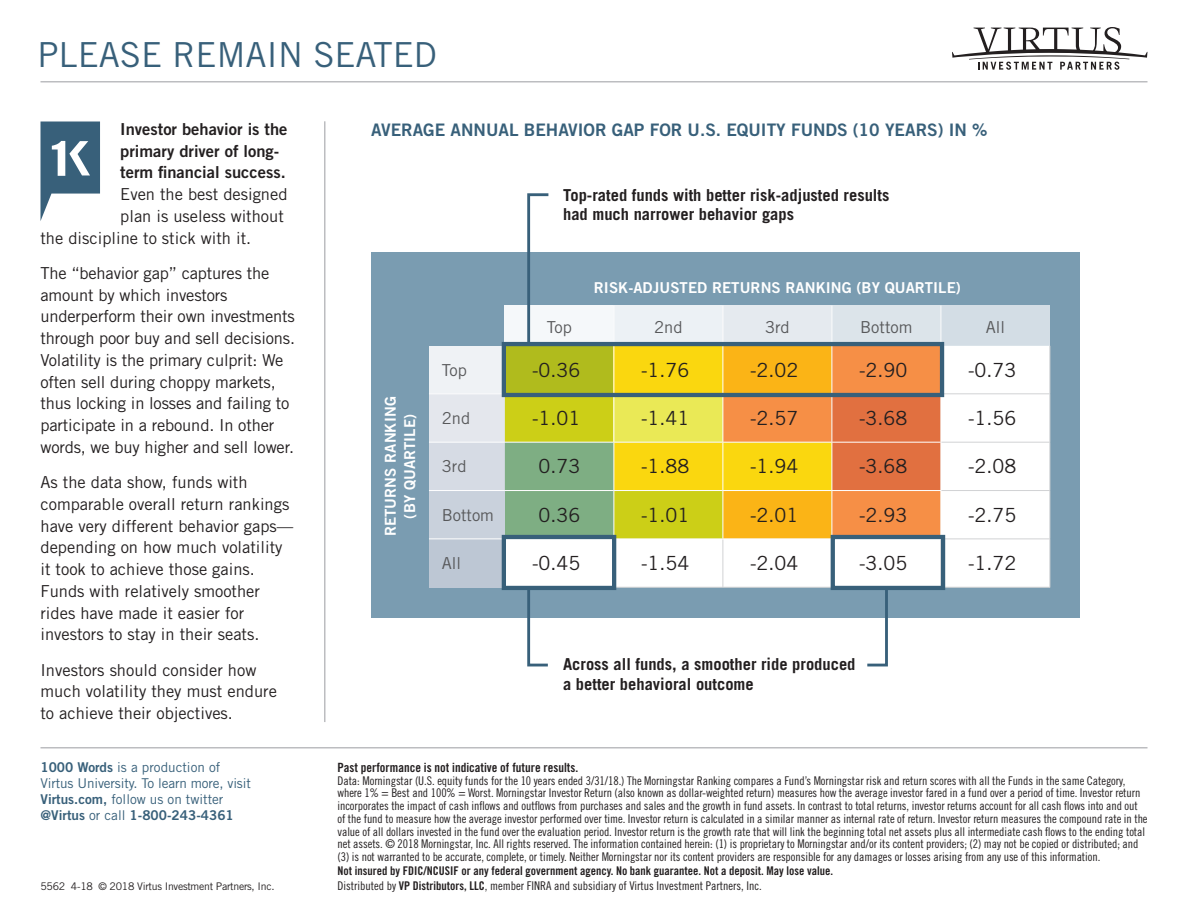
<style>
.page{position:relative;width:1188px;height:918px;background:#fff}
.page>*{position:absolute;margin:0;border:0;box-sizing:border-box;transform-origin:0 0}
.t1{font:34.5px "Trade Gothic LT Std";color:#38607a}
.t2{font:19.5px "Trade Gothic LT Std";color:#231f20}
.t3{font:17.25px "Trade Gothic LT Std Bd 2";color:#38607a}
.Body_Copy{font:16.5px/21.8px "Trade Gothic LT Std";color:#231f20}
.t4{font:700 16.5px/19.5px "Trade Gothic LT Std";color:#231f20}
.Body_Copy-2{font:16.5px "Trade Gothic LT Std Bd 2";color:#231f20}
.t5{font:16.5px "Trade Gothic LT Std";color:#57585a}
.t6{font:15px/19.5px "Trade Gothic LT Std Bd 2";letter-spacing:.005em;color:#fff;text-align:center}
.t7{font:13.5px/16.2px "Trade Gothic LT Std";letter-spacing:-.01em;color:#38607a}
.Footnotes{font:12.75px "Trade Gothic Bold Cond Twenty";color:#231f20}
.Footnotes-2{font:12px/12.8px "Trade Gothic Cond Eighteen";letter-spacing:-.005em;color:#231f20}
.Footnotes-3{font:12px "Trade Gothic Bold Cond Twenty";color:#231f20}
.t8{font:10.5px "Trade Gothic LT Std";letter-spacing:-.025em;color:#231f20}
.s1{font-family:"Trade Gothic LT Std Bd 2"}
.s2{font-family:"Trade Gothic Bold Cond Twenty"}
</style>
<div class="page">
<hr style="left:40px;top:81px;width:1108px;height:1px;background:#bcbdc0">
<hr style="left:40px;top:747px;width:1108px;height:1px;background:#bcbdc0">
<svg style="left:952px;top:27px;width:195px;height:43px"></svg>
<svg style="left:40px;top:122px;width:60px;height:99px"></svg>
<hr style="left:324px;top:121px;width:2px;height:601px;background:#bcbdc0">
<div style="left:371px;top:252px;width:708px;height:366px;background:#7a9cb1"></div>
<div style="left:941px;top:305px;width:109px;height:41px;background:#d3dde5"></div>
<div style="left:429px;top:346px;width:76px;height:48px;background:#eff2f5"></div>
<div style="left:507px;top:346px;width:543px;height:241px;background:#fff"></div>
<div style="left:429px;top:394px;width:76px;height:48px;background:#e4e7ed"></div>
<div style="left:429px;top:442px;width:76px;height:49px;background:#d6dbe4"></div>
<div style="left:429px;top:491px;width:76px;height:48px;background:#c9d1dc"></div>
<div style="left:429px;top:539px;width:76px;height:48px;background:#bdc7d4"></div>
<hr style="left:941px;top:393px;width:109px;height:1px;background:#d1d2d4">
<hr style="left:941px;top:442px;width:109px;height:1px;background:#d1d2d4">
<hr style="left:941px;top:490px;width:109px;height:1px;background:#d1d2d4">
<hr style="left:723px;top:539px;width:1px;height:48px;background:#d1d2d4">
<hr style="left:941px;top:539px;width:109px;height:1px;background:#d1d2d4">
<hr style="left:614px;top:587px;width:109px;height:1px;background:#d1d2d4">
<hr style="left:723px;top:587px;width:109px;height:1px;background:#d1d2d4">
<hr style="left:941px;top:587px;width:109px;height:1px;background:#d1d2d4">
<hr style="left:941px;top:394px;width:1px;height:48px;background:#fff">
<hr style="left:941px;top:443px;width:1px;height:47px;background:#fff">
<hr style="left:941px;top:491px;width:1px;height:48px;background:#fff">
<hr style="left:614px;top:539px;width:109px;height:1px;background:#fff">
<hr style="left:723px;top:539px;width:109px;height:1px;background:#fff">
<hr style="left:1050px;top:346px;width:1px;height:47px;background:#d1d2d4">
<hr style="left:1050px;top:394px;width:1px;height:48px;background:#d1d2d4">
<hr style="left:1050px;top:443px;width:1px;height:47px;background:#d1d2d4">
<hr style="left:1050px;top:491px;width:1px;height:48px;background:#d1d2d4">
<hr style="left:1050px;top:539px;width:1px;height:48px;background:#d1d2d4">
<hr style="left:429px;top:393px;width:76px;height:1px;background:#fff">
<hr style="left:429px;top:442px;width:76px;height:1px;background:#fff">
<hr style="left:429px;top:490px;width:76px;height:1px;background:#fff">
<hr style="left:429px;top:539px;width:76px;height:1px;background:#fff">
<hr style="left:941px;top:305px;width:1px;height:41px;background:#fff">
<div style="left:502px;top:535px;width:114px;height:55px;border:4px solid #38607a"></div>
<div style="left:831px;top:535px;width:114px;height:55px;border:4px solid #38607a"></div>
<svg style="left:526px;top:584px;width:25px;height:83px"></svg>
<svg style="left:864px;top:584px;width:25px;height:83px"></svg>
<svg style="left:505px;top:193px;width:436px;height:346px"></svg>
<p class="t1" style="left:38px;top:34px;width:401px">PLEASE REMAIN SEATED</p>
<p class="Body_Copy-2" style="left:120px;top:119px;width:169px">Investor behavior is the</p>
<p class="Body_Copy-2" style="left:120px;top:141px;width:160px">primary driver of long-</p>
<p class="Body_Copy-2" style="left:120px;top:162px;width:167px">term financial success.</p>
<p class="Body_Copy" style="left:120px;top:183px;width:169px">Even the best designed</p>
<p class="Body_Copy" style="left:120px;top:205px;width:165px">plan is useless without</p>
<p class="Body_Copy" style="left:40px;top:227px;width:212px">the discipline to stick with it.</p>
<p class="Body_Copy" style="left:40px;top:262px;width:256px">The “behavior gap” captures the amount by which investors underperform their own investments through poor buy and sell decisions.<br>Volatility is the primary culprit: We often sell during choppy markets, thus locking in losses and failing to participate in a rebound. In other words, we buy higher and sell lower.</p>
<p class="Body_Copy" style="left:40px;top:471px;width:254px">As the data show, funds with comparable overall return rankings have very different behavior gaps— depending on how much volatility it took to achieve those gains.<br>Funds with relatively smoother rides have made it easier for investors to stay in their seats.</p>
<p class="Body_Copy" style="left:40px;top:659px;width:238px">Investors should consider how much volatility they must endure to achieve their objectives.</p>
<p class="t7" style="left:40px;top:759px;width:212px"><span class="s1">1000 Words</span> is a production of Virtus University. To learn more, visit <span class="s1">Virtus.com,</span> follow us on twitter <span class="s1">@Virtus</span> or call <span class="s1">1-800-243-4361</span></p>
<p class="t3" style="left:371px;top:119px;width:618px">AVERAGE ANNUAL BEHAVIOR GAP FOR U.S. EQUITY FUNDS (10 YEARS) IN %</p>
<p class="t4" style="left:563px;top:185px;width:328px">Top-rated funds with better risk-adjusted results had much narrower behavior gaps</p>
<p class="t6" style="left:594px;top:277px;width:369px">RISK-ADJUSTED RETURNS RANKING (BY QUARTILE)</p>
<p class="t6" style="left:380px;top:536px;width:141px;rotate:-90deg">RETURNS RANKING (BY QUARTILE)</p>
<p class="t5" style="left:547px;top:317px;width:27px">Top</p>
<p class="t5" style="left:654px;top:317px;width:30px">2nd</p>
<p class="t5" style="left:765px;top:317px;width:26px">3rd</p>
<p class="t5" style="left:860px;top:317px;width:54px">Bottom</p>
<p class="t5" style="left:986px;top:317px;width:21px">All</p>
<p class="t5" style="left:442px;top:360px;width:27px">Top</p>
<p class="t2" style="left:532px;top:358px;width:50px">-0.36</p>
<p class="t2" style="left:641px;top:358px;width:50px">-1.76</p>
<p class="t2" style="left:750px;top:358px;width:50px">-2.02</p>
<p class="t2" style="left:859px;top:358px;width:50px">-2.90</p>
<p class="t2" style="left:968px;top:358px;width:50px">-0.73</p>
<p class="t5" style="left:442px;top:408px;width:30px">2nd</p>
<p class="t2" style="left:532px;top:406px;width:50px">-1.01</p>
<p class="t2" style="left:641px;top:406px;width:50px">-1.41</p>
<p class="t2" style="left:750px;top:406px;width:50px">-2.57</p>
<p class="t2" style="left:859px;top:406px;width:50px">-3.68</p>
<p class="t2" style="left:968px;top:406px;width:50px">-1.56</p>
<p class="t5" style="left:442px;top:456px;width:26px">3rd</p>
<p class="t2" style="left:539px;top:455px;width:43px">0.73</p>
<p class="t2" style="left:641px;top:455px;width:50px">-1.88</p>
<p class="t2" style="left:750px;top:455px;width:50px">-1.94</p>
<p class="t2" style="left:859px;top:455px;width:50px">-3.68</p>
<p class="t2" style="left:968px;top:455px;width:50px">-2.08</p>
<p class="t5" style="left:442px;top:505px;width:54px">Bottom</p>
<p class="t2" style="left:539px;top:503px;width:43px">0.36</p>
<p class="t2" style="left:641px;top:503px;width:50px">-1.01</p>
<p class="t2" style="left:750px;top:503px;width:50px">-2.01</p>
<p class="t2" style="left:859px;top:503px;width:50px">-2.93</p>
<p class="t2" style="left:968px;top:503px;width:50px">-2.75</p>
<p class="t5" style="left:442px;top:553px;width:21px">All</p>
<p class="t2" style="left:532px;top:551px;width:50px">-0.45</p>
<p class="t2" style="left:641px;top:551px;width:50px">-1.54</p>
<p class="t2" style="left:750px;top:551px;width:50px">-2.04</p>
<p class="t2" style="left:859px;top:551px;width:50px">-3.05</p>
<p class="t2" style="left:968px;top:551px;width:50px">-1.72</p>
<p class="t4" style="left:563px;top:654px;width:294px">Across all funds, a smoother ride produced a better behavioral outcome</p>
<p class="Footnotes" style="left:338px;top:759px;width:242px">Past performance is not indicative of future results.</p>
<p class="Footnotes-2" style="left:338px;top:774px;width:812px">Data: Morningstar (U.S. equity funds for the 10 years ended 3/31/18.) The Morningstar Ranking compares a Fund’s Morningstar risk and return scores with all the Funds in the same Category, where 1% = Best and 100% = Worst. Morningstar Investor Return (also known as dollar-weighted return) measures how the average investor fared in a fund over a period of time. Investor return incorporates the impact of cash inflows and outflows from purchases and sales and the growth in fund assets. In contrast to total returns, investor returns account for all cash flows into and out of the fund to measure how the average investor performed over time. Investor return is calculated in a similar manner as internal rate of return. Investor return measures the compound rate in the value of all dollars invested in the fund over the evaluation period. Investor return is the growth rate that will link the beginning total net assets plus all intermediate cash flows to the ending total net assets. © 2018 Morningstar, Inc. All rights reserved. The information contained herein: (1) is proprietary to Morningstar and/or its content providers; (2) may not be copied or distributed; and (3) is not warranted to be accurate, complete, or timely. Neither Morningstar nor its content providers are responsible for any damages or losses arising from any use of this information.</p>
<p class="Footnotes-3" style="left:338px;top:864px;width:497px">Not insured by FDIC/NCUSIF or any federal government agency. No bank guarantee. Not a deposit. May lose value.</p>
<p class="t8" style="left:40px;top:880px;width:236px">5562 4-18 © 2018 Virtus Investment Partners, Inc.</p>
<p class="Footnotes-2" style="left:338px;top:879px;width:426px">Distributed by <span class="s2">VP Distributors, LLC</span>, member FINRA and subsidiary of Virtus Investment Partners, Inc.</p>
</div>
